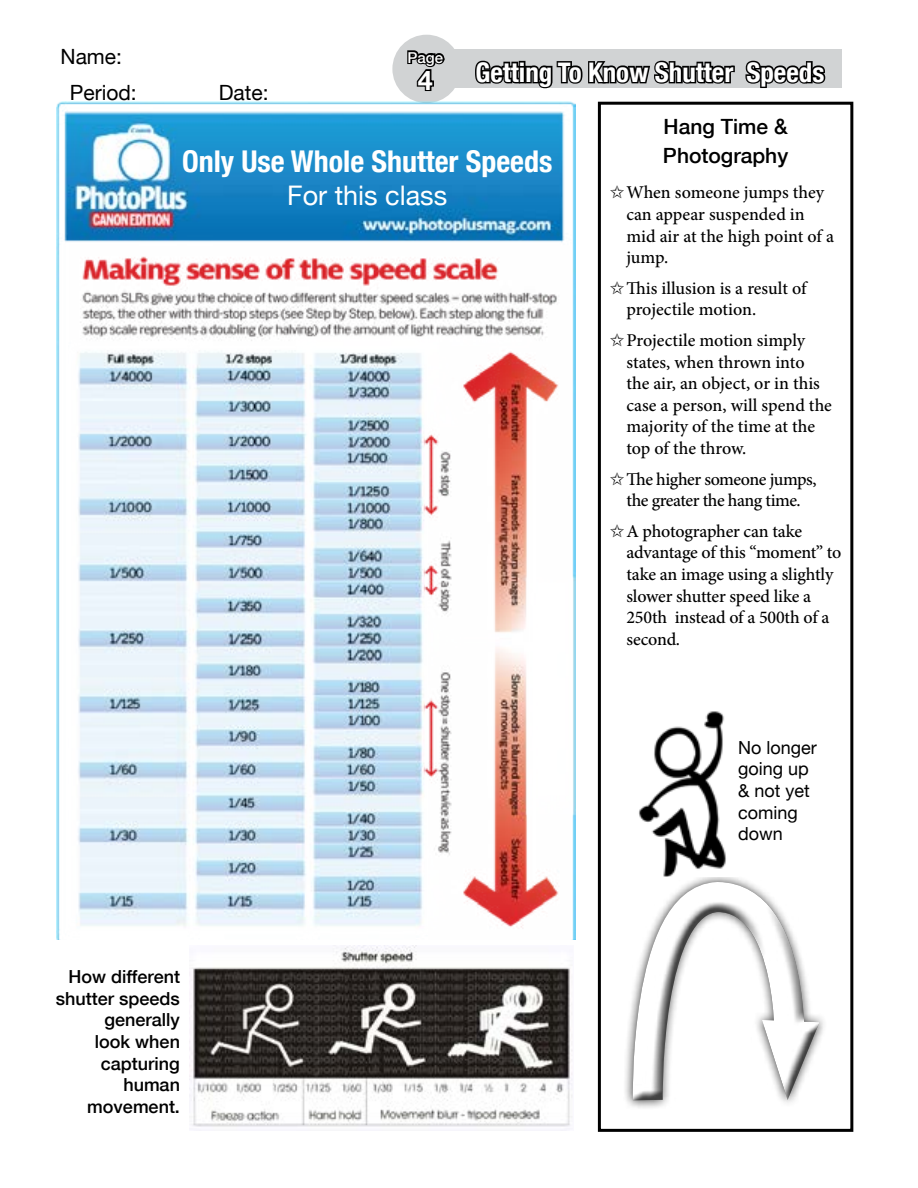
<style>
.page{position:relative;width:918px;height:1188px;background:#fff}
.page>*{position:absolute;margin:0;border:0;box-sizing:border-box;transform-origin:0 0}
.t1{font:700 condensed 30px "Helvetica Neue";color:#fff}
.t2{font:700 condensed 27px "Helvetica Neue";color:#fff}
.t3{font:27px "Helvetica Neue";color:#fff}
.t4{font:700 27px "Helvetica Neue";color:#fff}
.t5{font:500 21px/29.7px "Helvetica Neue";color:#000}
.t6{font:21px/36px "Helvetica Neue";color:#000}
.t7{font:500 18px/21.6px "Minion Pro";letter-spacing:-.01em;color:#000}
.t8{font:500 18px/21.6px "Helvetica Neue";color:#000;text-align:right}
.t9{font:18px/21.6px "Helvetica Neue";color:#000}
.t10{font:500 15px "Helvetica Neue";color:#fff}
</style>
<div class="page">
<div style="left:427px;top:50px;width:415px;height:38px;background:#d1d3d4"></div>
<svg style="left:473px;top:49px;width:263px;height:66px"></svg>
<svg style="left:745px;top:60px;width:81px;height:28px"></svg>
<div style="left:392px;top:35px;width:69px;height:68px;background:#d1d3d4;border-radius:50%"></div>
<svg style="left:407px;top:50px;width:38px;height:41px"></svg>
<img style="left:57px;top:102px;width:519px;height:837px">
<div style="left:598px;top:102px;width:255px;height:1030px;border:3px solid #000"></div>
<img style="left:189px;top:945px;width:384px;height:182px">
<div style="left:624px;top:901px;width:206px;height:210px;background:#000;opacity:.75"></div>
<img style="left:639px;top:711px;width:87px;height:166px">
<p class="t6" style="left:70px;top:37px;width:68px;text-indent:-9px">Name:<br>Period:</p>
<p class="t6" style="left:219px;top:73px;width:51px">Date:</p>
<p class="t10" style="left:408px;top:45px;width:37px">Page</p>
<h2 class="t4" style="left:418px;top:55px;width:17px">4</h2>
<h2 class="t2" style="left:475px;top:50px;width:351px">Getting To Know Shutter Speeds</h2>
<h1 class="t1" style="left:182px;top:137px;width:372px">Only Use Whole Shutter Speeds</h1>
<h2 class="t3" style="left:287px;top:172px;width:162px">For this class</h2>
<p class="t5" style="left:663px;top:110px;width:127px">Hang Time &amp;<br>Photography</p>
<p class="t7" style="left:626px;top:182px;width:209px;text-indent:-17px">✩When someone jumps they can appear suspended in mid air at the high point of a jump.</p>
<p class="t7" style="left:626px;top:277px;width:182px;text-indent:-17px">✩This illusion is a result of projectile motion.</p>
<p class="t7" style="left:626px;top:330px;width:207px;text-indent:-17px">✩Projectile motion simply states, when thrown into the air, an object, or in this case a person, will spend the majority of the time at the top of the throw.</p>
<p class="t7" style="left:610px;top:468px;width:208px;text-align:center">✩The higher someone jumps, the greater the hang time.</p>
<p class="t7" style="left:626px;top:520px;width:216px;text-indent:-17px">✩A photographer can take advantage of this “moment” to take an image using a slightly slower shutter speed like a<br>250th instead of a 500th of a second.</p>
<p class="t9" style="left:738px;top:735px;width:80px">No longer going up &amp; not yet coming down</p>
<p class="t8" style="left:56px;top:965px;width:126px">How different shutter speeds generally<br>look when capturing human movement.</p>
</div>
